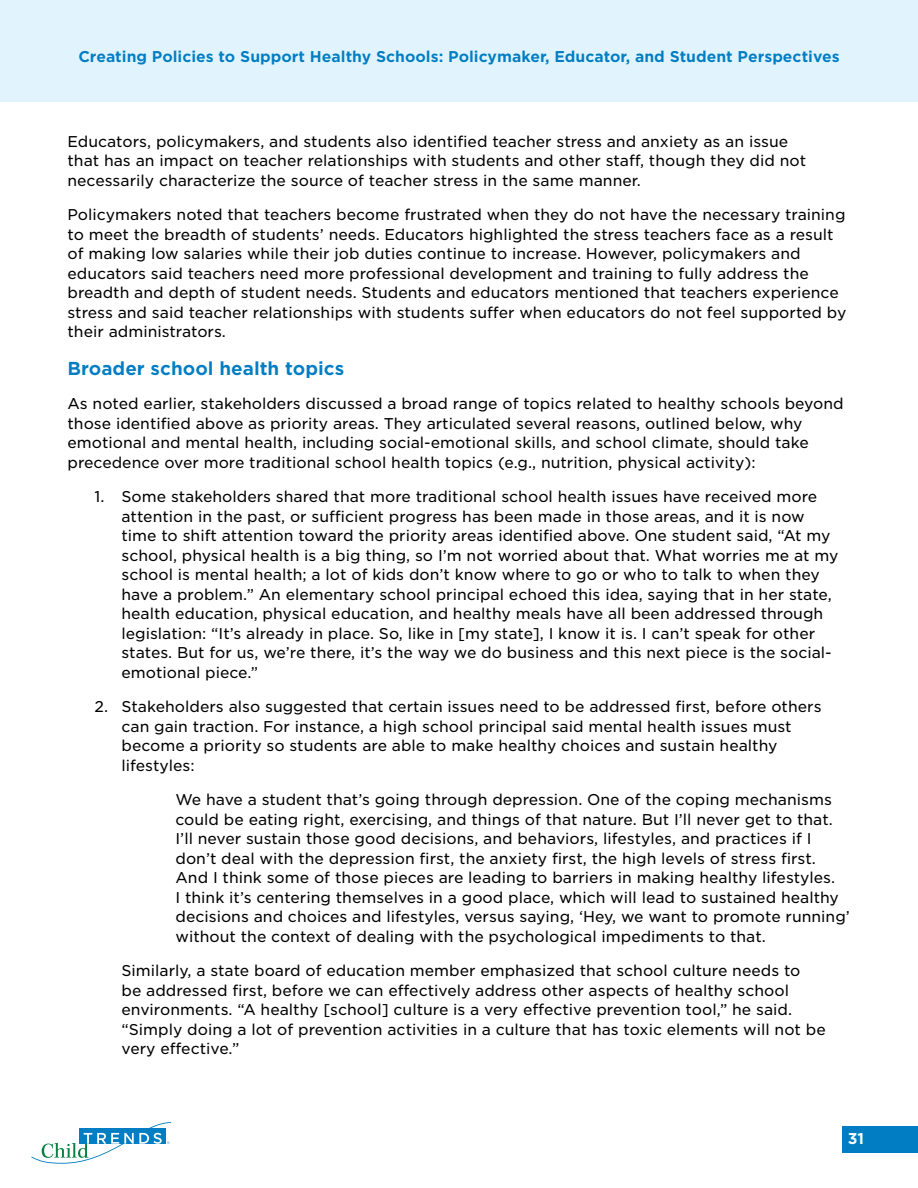
<style>
.page{position:relative;width:918px;height:1188px;background:#fff}
.page>*{position:absolute;margin:0;border:0;box-sizing:border-box;transform-origin:0 0}
.t1{font:700 18px "Gotham S Sm";color:#007dc3}
.t2{font:15px/19.5px "Gotham S Sm";color:#000}
.t3{font:700 15px "Gotham S Sm";color:#007dc3}
.t4{font:700 15px "Gotham S Sm";color:#fff}
</style>
<div class="page">
<svg style="left:31px;top:1122px;width:140px;height:42px"></svg>
<div style="left:842px;top:1126px;width:76px;height:27px;background:#007dc3"></div>
<div style="left:0;top:0;width:918px;height:102px;background:#e1f4fd"></div>
<p class="t3" style="left:78px;top:47px;width:763px">Creating Policies to Support Healthy Schools: Policymaker, Educator, and Student Perspectives</p>
<p class="t2" style="left:68px;top:131px;width:740px">Educators, policymakers, and students also identified teacher stress and anxiety as an issue that has an impact on teacher relationships with students and other staff, though they did not necessarily characterize the source of teacher stress in the same manner.</p>
<p class="t2" style="left:68px;top:205px;width:780px">Policymakers noted that teachers become frustrated when they do not have the necessary training to meet the breadth of students’ needs. Educators highlighted the stress teachers face as a result of making low salaries while their job duties continue to increase. However, policymakers and educators said teachers need more professional development and training to fully address the breadth and depth of student needs. Students and educators mentioned that teachers experience stress and said teacher relationships with students suffer when educators do not feel supported by their administrators.</p>
<p class="t1" style="left:68px;top:356px;width:278px">Broader school health topics</p>
<p class="t2" style="left:68px;top:394px;width:778px">As noted earlier, stakeholders discussed a broad range of topics related to healthy schools beyond those identified above as priority areas. They articulated several reasons, outlined below, why emotional and mental health, including social-emotional skills, and school climate, should take precedence over more traditional school health topics (e.g., nutrition, physical activity):</p>
<p class="t2" style="left:122px;top:487px;width:719px;text-indent:-27px">1. Some stakeholders shared that more traditional school health issues have received more attention in the past, or sufficient progress has been made in those areas, and it is now time to shift attention toward the priority areas identified above. One student said, “At my school, physical health is a big thing, so I’m not worried about that. What worries me at my school is mental health; a lot of kids don’t know where to go or who to talk to when they have a problem.” An elementary school principal echoed this idea, saying that in her state, health education, physical education, and healthy meals have all been addressed through legislation: “It’s already in place. So, like in [my state], I know it is. I can’t speak for other states. But for us, we’re there, it’s the way we do business and this next piece is the social&shy;emotional piece.”</p>
<p class="t2" style="left:122px;top:697px;width:702px;text-indent:-27px">2. Stakeholders also suggested that certain issues need to be addressed first, before others can gain traction. For instance, a high school principal said mental health issues must become a priority so students are able to make healthy choices and sustain healthy lifestyles:</p>
<p class="t2" style="left:176px;top:790px;width:676px">We have a student that’s going through depression. One of the coping mechanisms could be eating right, exercising, and things of that nature. But I’ll never get to that.<br>I’ll never sustain those good decisions, and behaviors, lifestyles, and practices if I don’t deal with the depression first, the anxiety first, the high levels of stress first.<br>And I think some of those pieces are leading to barriers in making healthy lifestyles.<br>I think it’s centering themselves in a good place, which will lead to sustained healthy decisions and choices and lifestyles, versus saying, ‘Hey, we want to promote running’ without the context of dealing with the psychological impediments to that.</p>
<p class="t2" style="left:122px;top:961px;width:706px">Similarly, a state board of education member emphasized that school culture needs to<br>be addressed first, before we can effectively address other aspects of healthy school environments. “A healthy [school] culture is a very effective prevention tool,” he said. “Simply doing a lot of prevention activities in a culture that has toxic elements will not be very effective.”</p>
<p class="t4" style="left:848px;top:1129px;width:18px">31</p>
</div>
